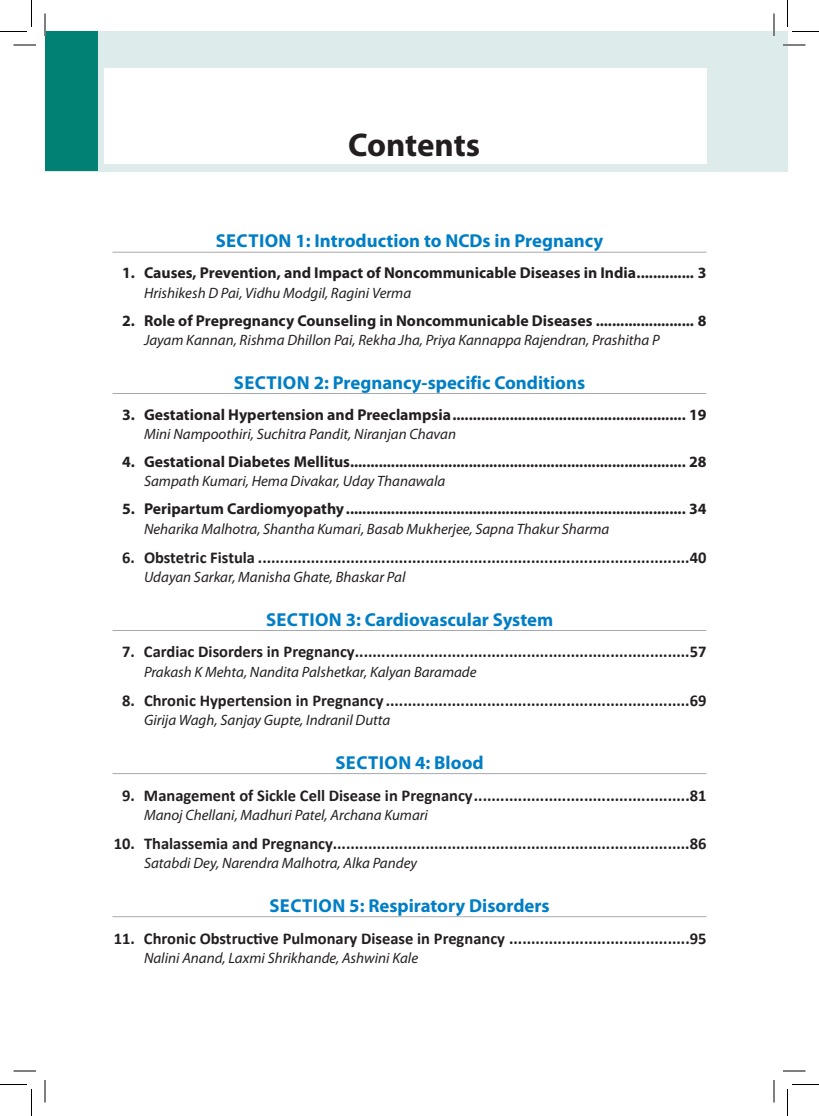
<style>
.page{position:relative;width:819px;height:1116px;background:#fff}
.page>*{position:absolute;margin:0;border:0;box-sizing:border-box;transform-origin:0 0}
.CT{font:700 33px "Myriad Pro";letter-spacing:-.005em;color:#231f20}
.Sec-TOC{font:700 18.75px "Myriad Pro";color:#007ec5}
.Sec-TOC-2{font:700 18.75px "Myriad Pro";letter-spacing:.02em;color:#007ec5}
.TOC-H1{font:700 16.5px "Calibri";color:#231f20}
.TOC-H1-2{font:700 15.75px "Myriad Pro";color:#231f20}
.TOC-AU{font:italic 15px "Myriad Pro";color:#231f20}
</style>
<div class="page">
<hr style="left:112px;top:252px;width:594px;height:1px;background:#a8a9ad">
<hr style="left:112px;top:393px;width:594px;height:1px;background:#a8a9ad">
<hr style="left:112px;top:630px;width:594px;height:1px;background:#a8a9ad">
<hr style="left:112px;top:773px;width:594px;height:1px;background:#a8a9ad">
<hr style="left:112px;top:916px;width:594px;height:1px;background:#a8a9ad">
<div style="left:45px;top:32px;width:743px;height:140px;background:#ddecea"></div>
<div style="left:104px;top:69px;width:602px;height:95px;background:#fff"></div>
<div style="left:45px;top:32px;width:53px;height:139px;background:#008173"></div>
<hr style="left:783px;top:44px;width:23px;height:2px;background:#fff">
<hr style="left:773px;top:14px;width:2px;height:22px;background:#fff">
<svg style="left:14px;top:45px;width:22px;height:1px"></svg>
<svg style="left:783px;top:45px;width:23px;height:1px"></svg>
<svg style="left:14px;top:1071px;width:22px;height:1px"></svg>
<svg style="left:783px;top:1071px;width:23px;height:1px"></svg>
<svg style="left:45px;top:14px;width:1px;height:22px"></svg>
<svg style="left:45px;top:1080px;width:1px;height:22px"></svg>
<svg style="left:774px;top:14px;width:1px;height:22px"></svg>
<svg style="left:774px;top:1080px;width:1px;height:22px"></svg>
<svg style="left:0;top:0;width:32px;height:32px"></svg>
<svg style="left:0;top:1084px;width:32px;height:32px"></svg>
<svg style="left:787px;top:0;width:32px;height:32px"></svg>
<svg style="left:787px;top:1084px;width:32px;height:32px"></svg>
<p class="CT" style="left:348px;top:124px;width:134px">Contents</p>
<p class="Sec-TOC" style="left:216px;top:229px;width:389px">SECTION 1: Introduction to NCDs in Pregnancy</p>
<p class="TOC-H1-2" style="left:122px;top:263px;width:586px">1. Causes, Prevention, and Impact of Noncommunicable Diseases in India.............. 3</p>
<p class="TOC-AU" style="left:144px;top:283px;width:269px">Hrishikesh D Pai, Vidhu Modgil, Ragini Verma</p>
<p class="TOC-H1-2" style="left:122px;top:310px;width:586px">2. Role of Prepregnancy Counseling in Noncommunicable Diseases ........................ 8</p>
<p class="TOC-AU" style="left:144px;top:331px;width:517px">Jayam Kannan, Rishma Dhillon Pai, Rekha Jha, Priya Kannappa Rajendran, Prashitha P</p>
<p class="Sec-TOC" style="left:234px;top:370px;width:353px">SECTION 2: Pregnancy-specific Conditions</p>
<p class="TOC-H1-2" style="left:122px;top:404px;width:586px">3. Gestational Hypertension and Preeclampsia......................................................... 19</p>
<p class="TOC-AU" style="left:144px;top:425px;width:314px">Mini Nampoothiri, Suchitra Pandit, Niranjan Chavan</p>
<p class="TOC-H1-2" style="left:122px;top:451px;width:586px">4. Gestational Diabetes Mellitus.................................................................................. 28</p>
<p class="TOC-AU" style="left:144px;top:472px;width:303px">Sampath Kumari, Hema Divakar, Uday Thanawala</p>
<p class="TOC-H1-2" style="left:122px;top:499px;width:586px">5. Peripartum Cardiomyopathy................................................................................... 34</p>
<p class="TOC-AU" style="left:144px;top:520px;width:467px">Neharika Malhotra, Shantha Kumari, Basab Mukherjee, Sapna Thakur Sharma</p>
<p class="TOC-H1" style="left:122px;top:545px;width:586px">6. Obstetric Fistula ..................................................................................................40</p>
<p class="TOC-AU" style="left:144px;top:568px;width:263px">Udayan Sarkar, Manisha Ghate, Bhaskar Pal</p>
<p class="Sec-TOC" style="left:266px;top:607px;width:289px">SECTION 3: Cardiovascular System</p>
<p class="TOC-H1" style="left:122px;top:640px;width:586px">7. Cardiac Disorders in Pregnancy............................................................................57</p>
<p class="TOC-AU" style="left:144px;top:663px;width:334px">Prakash K Mehta, Nandita Palshetkar, Kalyan Baramade</p>
<p class="TOC-H1" style="left:122px;top:689px;width:586px">8. Chronic Hypertension in Pregnancy .....................................................................69</p>
<p class="TOC-AU" style="left:144px;top:711px;width:248px">Girija Wagh, Sanjay Gupte, Indranil Dutta</p>
<p class="Sec-TOC-2" style="left:335px;top:750px;width:150px">SECTION 4: Blood</p>
<p class="TOC-H1" style="left:122px;top:783px;width:586px">9. Management of Sickle Cell Disease in Pregnancy.................................................81</p>
<p class="TOC-AU" style="left:144px;top:806px;width:286px">Manoj Chellani, Madhuri Patel, Archana Kumari</p>
<p class="TOC-H1" style="left:114px;top:832px;width:594px">10. Thalassemia and Pregnancy.................................................................................86</p>
<p class="TOC-AU" style="left:144px;top:854px;width:275px">Satabdi Dey, Narendra Malhotra, Alka Pandey</p>
<p class="Sec-TOC" style="left:269px;top:893px;width:282px">SECTION 5: Respiratory Disorders</p>
<p class="TOC-H1" style="left:114px;top:926px;width:594px">11. Chronic Obstructive Pulmonary Disease in Pregnancy .........................................95</p>
<p class="TOC-AU" style="left:144px;top:949px;width:276px">Nalini Anand, Laxmi Shrikhande, Ashwini Kale</p>
</div>
